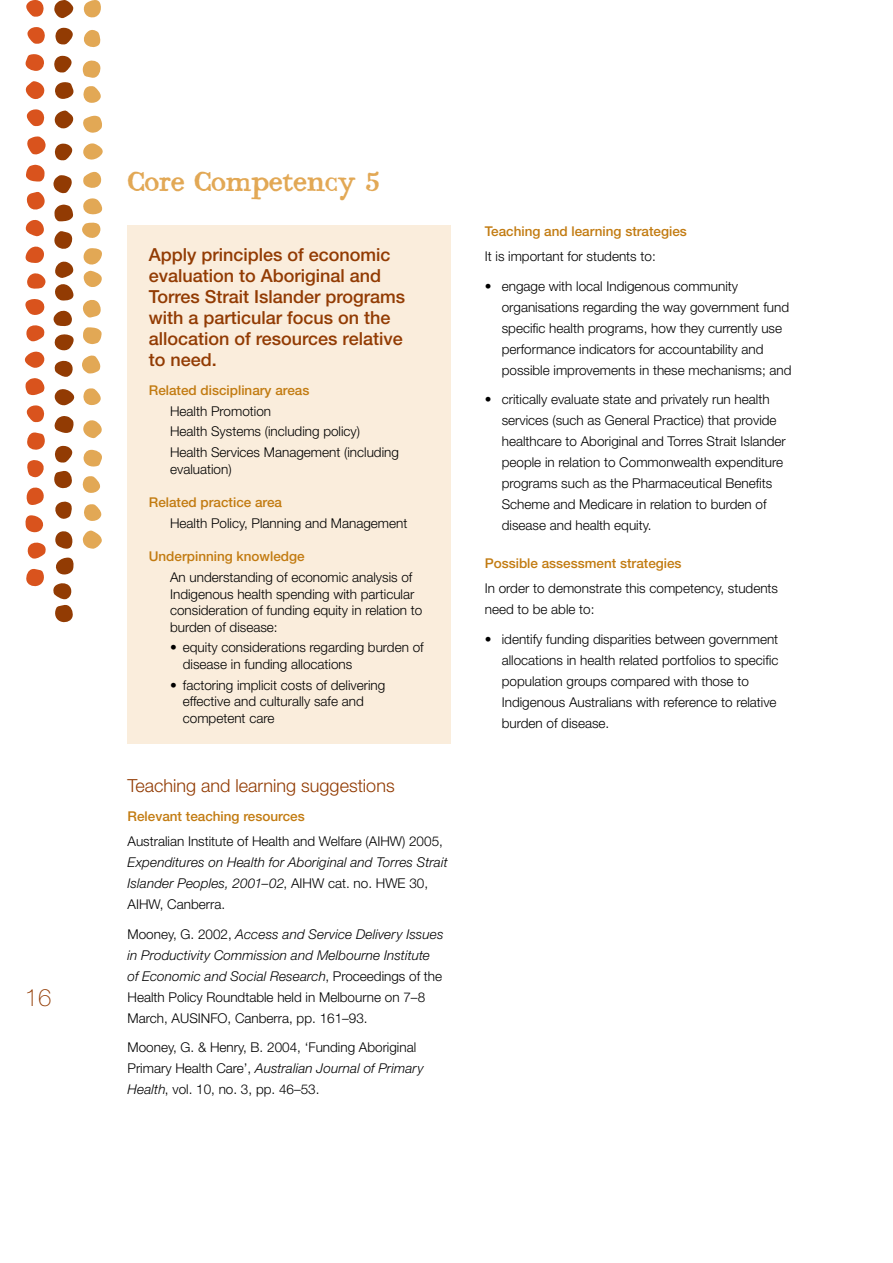
<style>
.page{position:relative;width:893px;height:1263px;background:#fff}
.page>*{position:absolute;margin:0;border:0;box-sizing:border-box;transform-origin:0 0}
.t1{font:27px "Bodoni Hand";color:#e2a855}
.t2{font:100 24px "Helvetica Neue";color:#923b03}
.t3{font:500 18px/21px "Helvetica Neue";color:#923b03}
.t4{font:300 18px "Helvetica Neue";color:#923b03}
.t5{font:300 13.5px/21px "Helvetica Neue";color:#000}
.t6{font:500 13.5px "Helvetica Neue";color:#c27b11}
.t7{font:italic 300 13.5px/21px "Helvetica Neue";letter-spacing:.01em;color:#000}
.s1{font-style:normal}
.s2{font-style:italic}
</style>
<div class="page">
<svg style="left:28px;top:542px;width:18px;height:17px"></svg>
<svg style="left:26px;top:325px;width:19px;height:16px"></svg>
<svg style="left:26px;top:487px;width:18px;height:18px"></svg>
<svg style="left:25px;top:378px;width:20px;height:17px"></svg>
<svg style="left:27px;top:273px;width:19px;height:16px"></svg>
<svg style="left:25px;top:246px;width:19px;height:17px"></svg>
<svg style="left:26px;top:54px;width:18px;height:17px"></svg>
<svg style="left:26px;top:165px;width:19px;height:17px"></svg>
<svg style="left:25px;top:220px;width:19px;height:17px"></svg>
<svg style="left:24px;top:351px;width:21px;height:17px"></svg>
<svg style="left:25px;top:81px;width:20px;height:18px"></svg>
<svg style="left:27px;top:109px;width:17px;height:18px"></svg>
<svg style="left:27px;top:405px;width:17px;height:17px"></svg>
<svg style="left:25px;top:299px;width:20px;height:16px"></svg>
<svg style="left:26px;top:192px;width:19px;height:18px"></svg>
<svg style="left:27px;top:136px;width:19px;height:19px"></svg>
<svg style="left:27px;top:460px;width:17px;height:17px"></svg>
<svg style="left:25px;top:515px;width:19px;height:18px"></svg>
<svg style="left:27px;top:432px;width:18px;height:18px"></svg>
<svg style="left:26px;top:569px;width:18px;height:18px"></svg>
<svg style="left:27px;top:27px;width:18px;height:17px"></svg>
<svg style="left:26px;top:0;width:18px;height:17px"></svg>
<svg style="left:53px;top:583px;width:18px;height:16px"></svg>
<svg style="left:54px;top:361px;width:19px;height:16px"></svg>
<svg style="left:55px;top:531px;width:18px;height:18px"></svg>
<svg style="left:54px;top:416px;width:20px;height:17px"></svg>
<svg style="left:53px;top:311px;width:19px;height:16px"></svg>
<svg style="left:55px;top:82px;width:18px;height:17px"></svg>
<svg style="left:54px;top:204px;width:19px;height:17px"></svg>
<svg style="left:55px;top:261px;width:19px;height:40px"></svg>
<svg style="left:54px;top:389px;width:21px;height:17px"></svg>
<svg style="left:54px;top:110px;width:20px;height:19px"></svg>
<svg style="left:55px;top:144px;width:17px;height:17px"></svg>
<svg style="left:55px;top:446px;width:17px;height:17px"></svg>
<svg style="left:54px;top:334px;width:20px;height:17px"></svg>
<svg style="left:54px;top:231px;width:19px;height:18px"></svg>
<svg style="left:53px;top:175px;width:19px;height:18px"></svg>
<svg style="left:55px;top:501px;width:17px;height:18px"></svg>
<svg style="left:55px;top:557px;width:19px;height:18px"></svg>
<svg style="left:54px;top:471px;width:18px;height:18px"></svg>
<svg style="left:55px;top:605px;width:18px;height:18px"></svg>
<svg style="left:54px;top:0;width:20px;height:19px"></svg>
<svg style="left:54px;top:56px;width:18px;height:17px"></svg>
<svg style="left:55px;top:28px;width:18px;height:17px"></svg>
<svg style="left:83px;top:172px;width:18px;height:16px"></svg>
<svg style="left:83px;top:0;width:18px;height:18px"></svg>
<svg style="left:83px;top:116px;width:19px;height:17px"></svg>
<svg style="left:82px;top:222px;width:19px;height:16px"></svg>
<svg style="left:83px;top:450px;width:19px;height:17px"></svg>
<svg style="left:83px;top:327px;width:19px;height:17px"></svg>
<svg style="left:83px;top:248px;width:19px;height:39px"></svg>
<svg style="left:83px;top:143px;width:20px;height:17px"></svg>
<svg style="left:83px;top:420px;width:19px;height:18px"></svg>
<svg style="left:83px;top:388px;width:18px;height:17px"></svg>
<svg style="left:83px;top:86px;width:18px;height:17px"></svg>
<svg style="left:83px;top:198px;width:20px;height:17px"></svg>
<svg style="left:82px;top:300px;width:19px;height:18px"></svg>
<svg style="left:82px;top:355px;width:18px;height:19px"></svg>
<svg style="left:84px;top:30px;width:17px;height:17px"></svg>
<svg style="left:82px;top:60px;width:19px;height:18px"></svg>
<svg style="left:82px;top:530px;width:20px;height:19px"></svg>
<svg style="left:83px;top:476px;width:17px;height:17px"></svg>
<svg style="left:84px;top:504px;width:17px;height:17px"></svg>
<div style="left:128px;top:225px;width:323px;height:519px;background:#faeddc"></div>
<h2 class="t2" style="left:25px;top:984px;width:28px">16</h2>
<h1 class="t1" style="left:128px;top:170px;width:253px">Core Competency 5</h1>
<h3 class="t3" style="left:149px;top:244px;width:258px">Apply principles of economic evaluation to Aboriginal and<br>Torres Strait Islander programs with a particular focus on the allocation of resources relative to need.</h3>
<p class="t6" style="left:149px;top:382px;width:162px">Related disciplinary areas</p>
<p class="t5" style="left:170px;top:400px;width:230px">Health Promotion<br>Health Systems (including policy)<br>Health Services Management (including</p>
<p class="t5" style="left:170px;top:458px;width:63px">evaluation)</p>
<p class="t6" style="left:149px;top:494px;width:135px">Related practice area</p>
<p class="t5" style="left:170px;top:512px;width:239px">Health Policy, Planning and Management</p>
<p class="t6" style="left:149px;top:549px;width:157px">Underpinning knowledge</p>
<p class="t5" style="left:170px;top:569px;width:254px;line-height:16.5px">An understanding of economic analysis of Indigenous health spending with particular consideration of funding equity in relation to burden of disease:</p>
<p class="t5" style="left:183px;top:639px;width:242px;line-height:16.5px;text-indent:-13px">• equity considerations regarding burden of disease in funding allocations</p>
<p class="t5" style="left:183px;top:676px;width:204px;line-height:16.5px;text-indent:-13px">• factoring implicit costs of delivering effective and culturally safe and competent care</p>
<h3 class="t4" style="left:128px;top:774px;width:269px">Teaching and learning suggestions</h3>
<p class="t6" style="left:128px;top:808px;width:179px">Relevant teaching resources</p>
<p class="t5" style="left:128px;top:830px;width:317px">Australian Institute of Health and Welfare (AIHW) 2005,</p>
<p class="t7" style="left:128px;top:852px;width:322px">Expenditures on Health for Aboriginal and Torres Strait<br>Islander Peoples, 2001–02<span class="s1">, AIHW cat. no. HWE 30,<br>AIHW, Canberra.</span></p>
<p class="t5" style="left:128px;top:923px;width:318px">Mooney, G. 2002, <span class="s2">Access and Service Delivery Issues in Productivity Commission and Melbourne Institute of Economic and Social Research</span>, Proceedings of the Health Policy Roundtable held in Melbourne on 7–8<br>March, AUSINFO, Canberra, pp. 161–93.</p>
<p class="t5" style="left:128px;top:1036px;width:297px">Mooney, G. &amp; Henry, B. 2004, ‘Funding Aboriginal<br>Primary Health Care’, <span class="s2">Australian Journal of Primary<br>Health</span>, vol. 10, no. 3, pp. 46–53.</p>
<p class="t6" style="left:485px;top:223px;width:204px">Teaching and learning strategies</p>
<p class="t5" style="left:485px;top:246px;width:172px">It is important for students to:</p>
<p class="t5" style="left:502px;top:275px;width:291px;text-indent:-17px">• engage with local Indigenous community organisations regarding the way government fund specific health programs, how they currently use performance indicators for accountability and possible improvements in these mechanisms; and</p>
<p class="t5" style="left:502px;top:389px;width:286px;text-indent:-17px">• critically evaluate state and privately run health services (such as General Practice) that provide healthcare to Aboriginal and Torres Strait Islander people in relation to Commonwealth expenditure programs such as the Pharmaceutical Benefits Scheme and Medicare in relation to burden of disease and health equity.</p>
<p class="t6" style="left:485px;top:555px;width:198px">Possible assessment strategies</p>
<p class="t5" style="left:485px;top:578px;width:295px">In order to demonstrate this competency, students need to be able to:</p>
<p class="t5" style="left:502px;top:628px;width:278px;text-indent:-17px">• identify funding disparities between government allocations in health related portfolios to specific population groups compared with those to Indigenous Australians with reference to relative burden of disease.</p>
</div>
